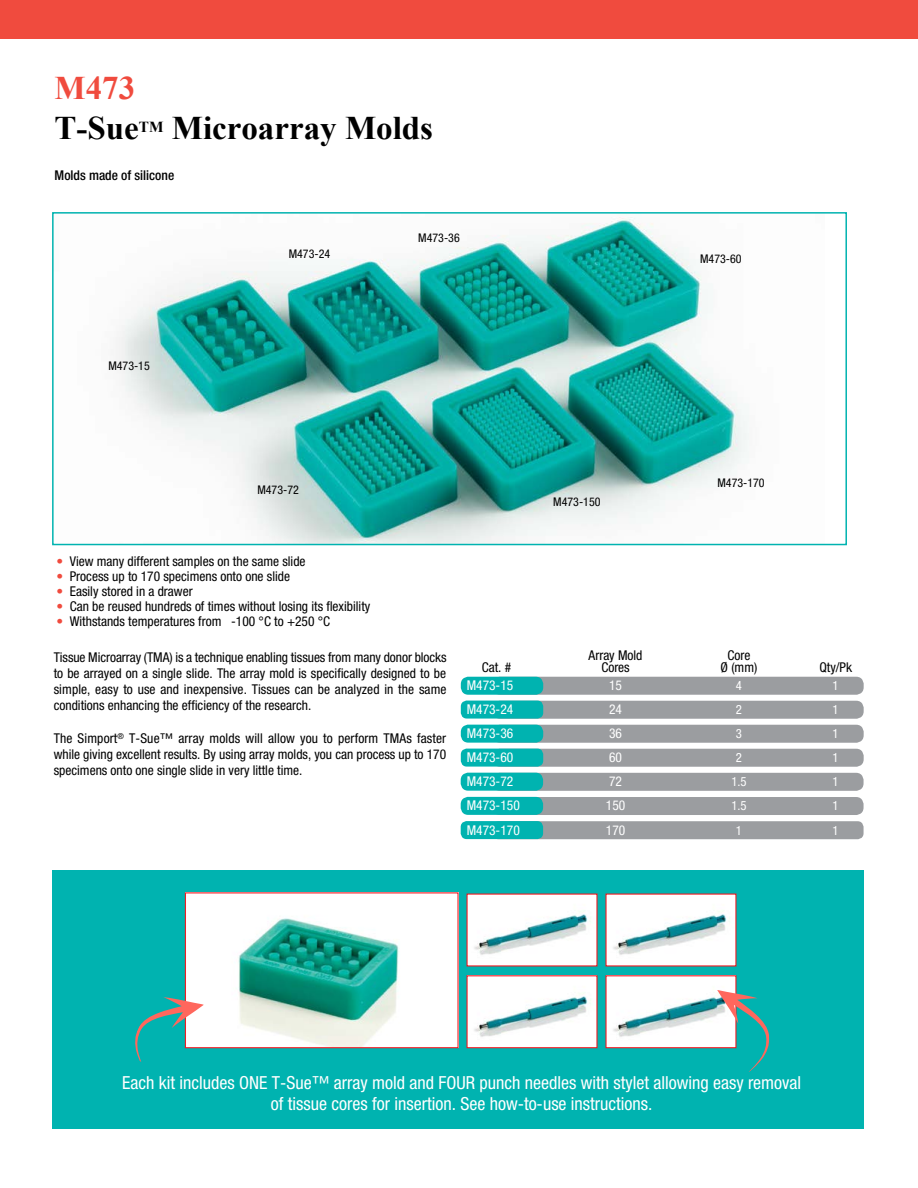
<style>
.page{position:relative;width:918px;height:1188px;background:#fff}
.page>*{position:absolute;margin:0;border:0;box-sizing:border-box;transform-origin:0 0}
.t1{font:700 33px/39.6px "Times New Roman";color:#000}
.t2{font:condensed 18px/21.6px "Helvetica Neue";color:#fff;text-align:center}
.t3{font:condensed 13.5px/16.2px "Helvetica Neue";color:#000;text-align:justify}
.t4{font:condensed 13.5px "Helvetica Neue";color:#fff}
.t5{font:500 condensed 13.5px "Helvetica Neue";color:#000}
.t6{font:condensed 12.75px "Helvetica Neue";color:#fff}
.t7{font:condensed 12px "Helvetica Neue";color:#000}
.s1{color:#f04b3e}
</style>
<div class="page">
<img style="left:116px;top:217px;width:633px;height:325px">
<div style="left:52px;top:212px;width:795px;height:333px;border:2px solid #00b3b0"></div>
<div style="left:52px;top:871px;width:812px;height:258px;background:#00b3b0"></div>
<img style="left:468px;top:896px;width:128px;height:69px">
<img style="left:468px;top:977px;width:128px;height:69px">
<div style="left:466px;top:975px;width:132px;height:73px;border:1px solid #ed1e25"></div>
<img style="left:607px;top:896px;width:128px;height:69px">
<img style="left:607px;top:977px;width:128px;height:69px">
<div style="left:605px;top:975px;width:132px;height:73px;border:1px solid #ed1e25"></div>
<div style="left:493px;top:677px;width:371px;height:18px;background:#9b9da0;border-radius:8px"></div>
<div style="left:493px;top:701px;width:371px;height:18px;background:#9b9da0;border-radius:8px"></div>
<div style="left:493px;top:725px;width:371px;height:18px;background:#9b9da0;border-radius:8px"></div>
<div style="left:493px;top:749px;width:371px;height:18px;background:#9b9da0;border-radius:8px"></div>
<div style="left:493px;top:773px;width:371px;height:18px;background:#9b9da0;border-radius:8px"></div>
<div style="left:493px;top:797px;width:371px;height:18px;background:#9b9da0;border-radius:8px"></div>
<div style="left:493px;top:821px;width:371px;height:18px;background:#9b9da0;border-radius:6px"></div>
<div style="left:461px;top:677px;width:82px;height:18px;background:#00b3b0;border-radius:8px"></div>
<div style="left:461px;top:701px;width:82px;height:18px;background:#00b3b0;border-radius:6px"></div>
<div style="left:461px;top:725px;width:82px;height:18px;background:#00b3b0;border-radius:8px"></div>
<div style="left:461px;top:749px;width:82px;height:18px;background:#00b3b0;border-radius:6px"></div>
<div style="left:461px;top:773px;width:82px;height:18px;background:#00b3b0;border-radius:8px"></div>
<div style="left:461px;top:797px;width:82px;height:18px;background:#00b3b0;border-radius:8px"></div>
<div style="left:461px;top:821px;width:82px;height:18px;background:#00b3b0;border-radius:6px"></div>
<img style="left:187px;top:894px;width:270px;height:152px">
<div style="left:185px;top:892px;width:274px;height:156px;border:1px solid #ed1e25"></div>
<svg style="left:135px;top:997px;width:69px;height:65px"></svg>
<svg style="left:717px;top:990px;width:53px;height:82px"></svg>
<div style="left:0;top:0;width:918px;height:38px;background:#f04b3e"></div>
<h1 class="t1" style="left:55px;top:68px;width:380px"><span class="s1">M473<br></span>T-Sue<sup>TM</sup> Microarray Molds</h1>
<p class="t5" style="left:55px;top:167px;width:121px">Molds made of silicone</p>
<p class="t7" style="left:108px;top:359px;width:43px">M473-15</p>
<p class="t7" style="left:289px;top:247px;width:43px">M473-24</p>
<p class="t7" style="left:418px;top:230px;width:43px">M473-36</p>
<p class="t7" style="left:700px;top:251px;width:43px">M473-60</p>
<p class="t7" style="left:257px;top:483px;width:43px">M473-72</p>
<p class="t3" style="left:57px;top:553px;width:251px"><span class="s1">•</span> View many different samples on the same slide</p>
<p class="t3" style="left:57px;top:568px;width:235px"><span class="s1">•</span> Process up to 170 specimens onto one slide</p>
<p class="t3" style="left:57px;top:583px;width:138px"><span class="s1">•</span> Easily stored in a drawer</p>
<p class="t3" style="left:57px;top:598px;width:315px"><span class="s1">•</span> Can be reused hundreds of times without losing its flexibility</p>
<p class="t3" style="left:57px;top:613px;width:275px"><span class="s1">•</span> Withstands temperatures from -100 °C to +250 °C</p>
<p class="t3" style="left:54px;top:649px;width:394px">Tissue Microarray (TMA) is a technique enabling tissues from many donor blocks to be arrayed on a single slide. The array mold is specifically designed to be simple, easy to use and inexpensive. Tissues can be analyzed in the same conditions enhancing the efficiency of the research.</p>
<p class="t3" style="left:54px;top:730px;width:394px">The Simport<sup>®</sup> T-Sue™ array molds will allow you to perform TMAs faster while giving excellent results. By using array molds, you can process up to 170 specimens onto one single slide in very little time.</p>
<p class="t7" style="left:553px;top:495px;width:49px">M473-150</p>
<p class="t7" style="left:717px;top:476px;width:49px">M473-170</p>
<p class="t3" style="left:589px;top:647px;width:55px">Array Mold</p>
<p class="t3" style="left:728px;top:647px;width:24px">Core</p>
<p class="t3" style="left:482px;top:659px;width:31px">Cat. #</p>
<p class="t3" style="left:601px;top:659px;width:30px">Cores</p>
<p class="t3" style="left:721px;top:659px;width:38px">Ø (mm)</p>
<p class="t3" style="left:819px;top:659px;width:34px">Qty/Pk</p>
<p class="t4" style="left:467px;top:677px;width:48px">M473-15</p>
<p class="t4" style="left:609px;top:677px;width:14px">15</p>
<p class="t6" style="left:736px;top:678px;width:8px">4</p>
<p class="t6" style="left:833px;top:678px;width:8px">1</p>
<p class="t4" style="left:467px;top:701px;width:48px">M473-24</p>
<p class="t4" style="left:609px;top:701px;width:14px">24</p>
<p class="t6" style="left:736px;top:702px;width:8px">2</p>
<p class="t6" style="left:833px;top:702px;width:8px">1</p>
<p class="t4" style="left:467px;top:725px;width:48px">M473-36</p>
<p class="t4" style="left:609px;top:725px;width:14px">36</p>
<p class="t6" style="left:736px;top:726px;width:8px">3</p>
<p class="t6" style="left:833px;top:726px;width:8px">1</p>
<p class="t4" style="left:467px;top:749px;width:48px">M473-60</p>
<p class="t4" style="left:609px;top:749px;width:14px">60</p>
<p class="t6" style="left:736px;top:750px;width:8px">2</p>
<p class="t6" style="left:833px;top:750px;width:8px">1</p>
<p class="t4" style="left:467px;top:773px;width:48px">M473-72</p>
<p class="t4" style="left:609px;top:773px;width:14px">72</p>
<p class="t6" style="left:731px;top:774px;width:17px">1.5</p>
<p class="t6" style="left:833px;top:774px;width:8px">1</p>
<p class="t4" style="left:467px;top:797px;width:55px">M473-150</p>
<p class="t4" style="left:606px;top:797px;width:21px">150</p>
<p class="t6" style="left:731px;top:798px;width:17px">1.5</p>
<p class="t6" style="left:833px;top:798px;width:8px">1</p>
<p class="t4" style="left:467px;top:823px;width:55px">M473-170</p>
<p class="t4" style="left:606px;top:823px;width:21px">170</p>
<p class="t6" style="left:736px;top:823px;width:8px">1</p>
<p class="t6" style="left:833px;top:823px;width:8px">1</p>
<h2 class="t2" style="left:122px;top:1071px;width:681px">Each kit includes ONE T-Sue™ array mold and FOUR punch needles with stylet allowing easy removal of tissue cores for insertion. See how-to-use instructions.</h2>
</div>
